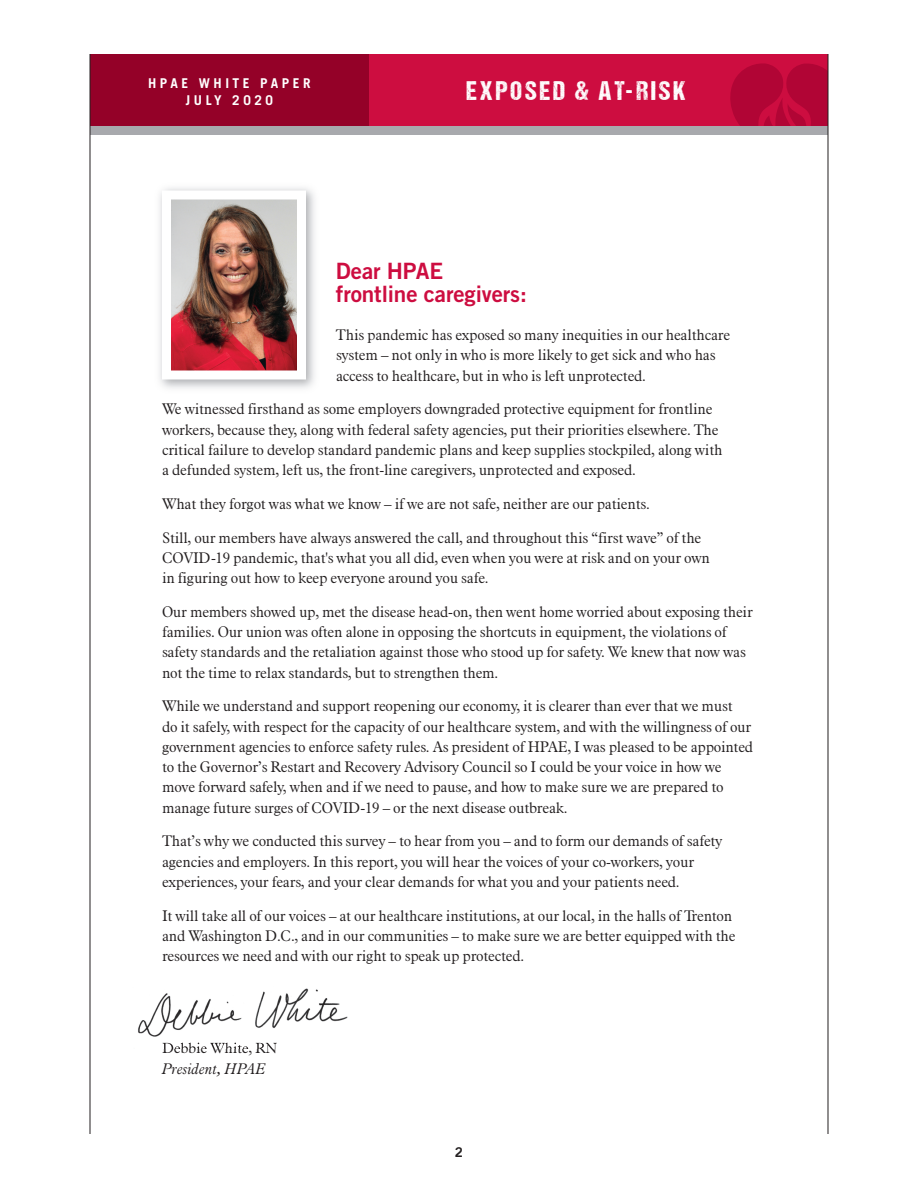
<style>
.page{position:relative;width:918px;height:1188px;background:#fff}
.page>*{position:absolute;margin:0;border:0;box-sizing:border-box;transform-origin:0 0}
.t1{font:27px "DCC Ash";letter-spacing:.11em;color:#fff}
.t2{font:22.5px/22.5px "Trade Gothic Bold Two";letter-spacing:-.005em;color:#cd0d40}
.t3{font:300 15px/20.2px "Aldine 721 BT";letter-spacing:-.02em;color:#231f20}
.t4{font:italic 300 15px "Aldine 721 BT";color:#231f20}
.t5{font:700 13.5px/17.1px "Trade Gothic";letter-spacing:.26em;color:#fff;text-align:center}
.t6{font:13.5px "Trade Gothic Bold Two";color:#231f20}
</style>
<div class="page">
<div style="left:90px;top:54px;width:738px;height:76px;background:#cd0d40"></div>
<svg style="left:730px;top:63px;width:98px;height:63px"></svg>
<div style="left:90px;top:54px;width:279px;height:76px;background:#940128"></div>
<div style="left:90px;top:126px;width:738px;height:9px;background:#a8a9ad"></div>
<hr style="left:828px;top:54px;width:1px;height:1080px;background:#231f20">
<hr style="left:90px;top:54px;width:1px;height:1080px;background:#231f20">
<img style="left:172px;top:200px;width:124px;height:170px">
<div style="left:162px;top:190px;width:144px;height:190px;border:9px solid #fff"></div>
<img style="left:138px;top:988px;width:210px;height:60px">
<img style="left:163px;top:1043px;width:85px;height:5px">
<p class="t5" style="left:148px;top:75px;width:164px">HPAE WHITE PAPER<br>JULY 2020</p>
<h1 class="t1" style="left:467px;top:81px;width:221px">EXPOSED &amp; AT-RISK</h1>
<h2 class="t2" style="left:336px;top:262px;width:192px">Dear HPAE frontline caregivers:</h2>
<p class="t3" style="left:336px;top:326px;width:396px">This pandemic has exposed so many inequities in our healthcare system – not only in who is more likely to get sick and who has access to healthcare, but in who is left unprotected.</p>
<p class="t3" style="left:162px;top:400px;width:562px">We witnessed firsthand as some employers downgraded protective equipment for frontline workers, because they, along with federal safety agencies, put their priorities elsewhere. The critical failure to develop standard pandemic plans and keep supplies stockpiled, along with a defunded system, left us, the front-line caregivers, unprotected and exposed.</p>
<p class="t3" style="left:162px;top:495px;width:489px">What they forgot was what we know – if we are not safe, neither are our patients.</p>
<p class="t3" style="left:162px;top:529px;width:550px">Still, our members have always answered the call, and throughout this “first wave” of the<br>COVID-19 pandemic, that's what you all did, even when you were at risk and on your own in figuring out how to keep everyone around you safe.</p>
<p class="t3" style="left:162px;top:603px;width:592px">Our members showed up, met the disease head-on, then went home worried about exposing their families. Our union was often alone in opposing the shortcuts in equipment, the violations of safety standards and the retaliation against those who stood up for safety. We knew that now was not the time to relax standards, but to strengthen them.</p>
<p class="t3" style="left:162px;top:697px;width:593px">While we understand and support reopening our economy, it is clearer than ever that we must<br>do it safely, with respect for the capacity of our healthcare system, and with the willingness of our government agencies to enforce safety rules. As president of HPAE, I was pleased to be appointed to the Governor’s Restart and Recovery Advisory Council so I could be your voice in how we move forward safely, when and if we need to pause, and how to make sure we are prepared to manage future surges of COVID-19 – or the next disease outbreak.</p>
<p class="t3" style="left:162px;top:832px;width:562px">That’s why we conducted this survey – to hear from you – and to form our demands of safety agencies and employers. In this report, you will hear the voices of your co-workers, your experiences, your fears, and your clear demands for what you and your patients need.</p>
<p class="t3" style="left:162px;top:907px;width:575px">It will take all of our voices – at our healthcare institutions, at our local, in the halls of Trenton and Washington D.C., and in our communities – to make sure we are better equipped with the resources we need and with our right to speak up protected.</p>
<p class="t3" style="left:162px;top:1039px;width:117px">Debbie White, RN</p>
<p class="t4" style="left:162px;top:1063px;width:106px">President, HPAE</p>
<p class="t6" style="left:455px;top:1147px;width:10px">2</p>
</div>
